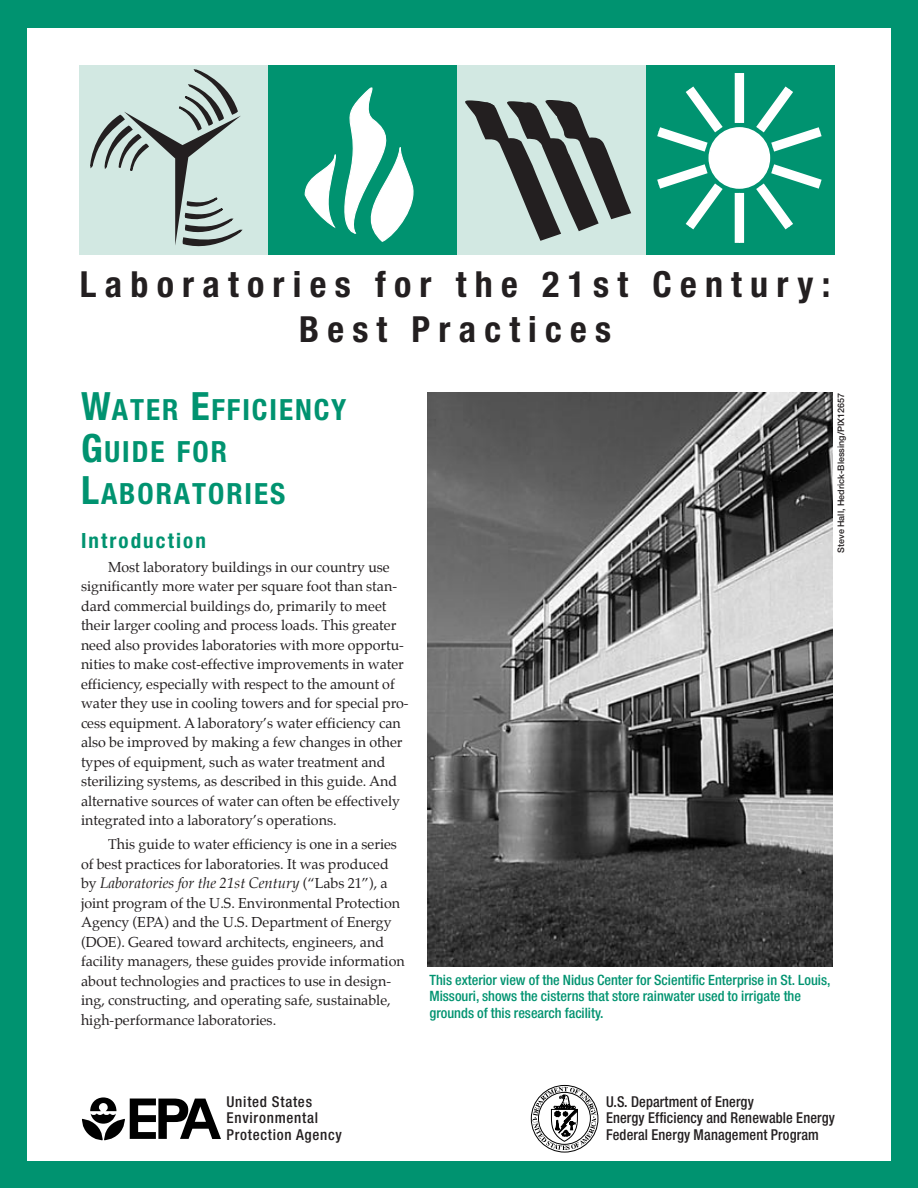
<style>
.page{position:relative;width:918px;height:1188px;background:#009370}
.page>*{position:absolute;margin:0;border:0;box-sizing:border-box;transform-origin:0 0}
.t1{font:700 condensed 36px/45px "Helvetica Neue LT Std";letter-spacing:.23em;color:#231f20;text-align:center}
.Name_of_Project{font:700 condensed 29.25px/42px "Helvetica Neue LT Std";letter-spacing:.065em;color:#009370}
.subhd_1{font:700 condensed 21px "Helvetica Neue LT Std";letter-spacing:.1em;color:#009370}
.FEMP-1st_page{font:500 condensed 15px/16.5px "Helvetica Neue LT Std";letter-spacing:.01em;color:#231f20;scale:.96 1}
.body_text{font:italic 15px "Palatino";color:#231f20}
.FEMP-1st_page-2{font:500 condensed 15px/16.5px "Helvetica Neue LT Std";letter-spacing:.05em;color:#231f20}
.body_text-2{font:14.25px/19.5px "Palatino";color:#231f20}
.t2{font:500 condensed 14.25px/16.5px "Helvetica Neue LT Std";color:#009370}
.photo_credit{font:500 9px "Helvetica Neue";color:#231f20}
.s1{font-size:39px}
.s2{font-style:normal;font-size:14.25px}
</style>
<div class="page">
<div style="left:27px;top:28px;width:864px;height:1133px;background:#fff"></div>
<svg style="left:82px;top:1097px;width:139px;height:44px"></svg>
<div style="left:531px;top:1085px;width:67px;height:67px;border:1px solid #000;border-radius:50%"></div>
<svg style="left:533px;top:1087px;width:63px;height:63px"></svg>
<div style="left:79px;top:65px;width:189px;height:189px;background:#d2e8e2"></div>
<div style="left:268px;top:65px;width:189px;height:189px;background:#009370"></div>
<div style="left:457px;top:65px;width:189px;height:189px;background:#d2e8e2"></div>
<div style="left:646px;top:65px;width:189px;height:189px;background:#009370"></div>
<svg style="left:465px;top:100px;width:166px;height:141px"></svg>
<div style="left:709px;top:128px;width:60px;height:60px;background:#fff;border-radius:50%"></div>
<div style="left:708px;top:127px;width:62px;height:62px;border:2px solid #fff;border-radius:50%"></div>
<div style="left:735px;top:73px;width:9px;height:50px;background:#fff"></div>
<svg style="left:657px;top:86px;width:75px;height:144px"></svg>
<div style="left:735px;top:193px;width:9px;height:50px;background:#fff"></div>
<svg style="left:747px;top:86px;width:75px;height:144px"></svg>
<svg style="left:304px;top:87px;width:110px;height:155px"></svg>
<svg style="left:90px;top:69px;width:153px;height:178px"></svg>
<img style="left:428px;top:392px;width:404px;height:575px">
<p class="t1" style="left:80px;top:261px;width:752px">Laboratories for the 21st Century:<br>Best Practices</p>
<p class="Name_of_Project" style="left:81px;top:388px;width:267px"><span class="s1">W</span>ATER <span class="s1">E</span>FFICIENCY<br><span class="s1">G</span>UIDE FOR<br><span class="s1">L</span>ABORATORIES</p>
<p class="subhd_1" style="left:81px;top:528px;width:126px">Introduction</p>
<p class="body_text-2" style="left:81px;top:558px;width:329px;text-indent:27px">Most laboratory buildings in our country use significantly more water per square foot than stan&shy;dard commercial buildings do, primarily to meet their larger cooling and process loads. This greater need also provides laboratories with more opportu&shy;nities to make cost-effective improvements in water efficiency, especially with respect to the amount of water they use in cooling towers and for special pro&shy;cess equipment. A laboratory’s water efficiency can also be improved by making a few changes in other types of equipment, such as water treatment and sterilizing systems, as described in this guide. And alternative sources of water can often be effectively integrated into a laboratory’s operations.</p>
<p class="body_text-2" style="left:81px;top:836px;width:318px;text-indent:27px">This guide to water efficiency is one in a series of best practices for laboratories. It was produced</p>
<p class="body_text" style="left:81px;top:874px;width:308px"><span class="s2">by</span> Laboratories for the 21st Century <span class="s2">(“Labs 21”), a</span></p>
<p class="body_text-2" style="left:81px;top:894px;width:325px">joint program of the U.S. Environmental Protection Agency (EPA) and the U.S. Department of Energy (DOE). Geared toward architects, engineers, and facility managers, these guides provide information about technologies and practices to use in design&shy;ing, constructing, and operating safe, sustainable, high-performance laboratories.</p>
<p class="photo_credit" style="left:835px;top:553px;width:162px;rotate:-90deg">Steve Hall, Hedrick-Blessing/PIX12657</p>
<p class="t2" style="left:429px;top:971px;width:403px">This exterior view of the Nidus Center for Scientific Enterprise in St. Louis,<br>Missouri, shows the cisterns that store rainwater used to irrigate the grounds of this research facility.</p>
<p class="FEMP-1st_page-2" style="left:226px;top:1093px;width:117px">United States<br>Environmental<br>Protection Agency</p>
<p class="FEMP-1st_page" style="left:606px;top:1093px;width:240px">U.S. Department of Energy<br>Energy Efficiency and Renewable Energy<br>Federal Energy Management Program</p>
</div>
